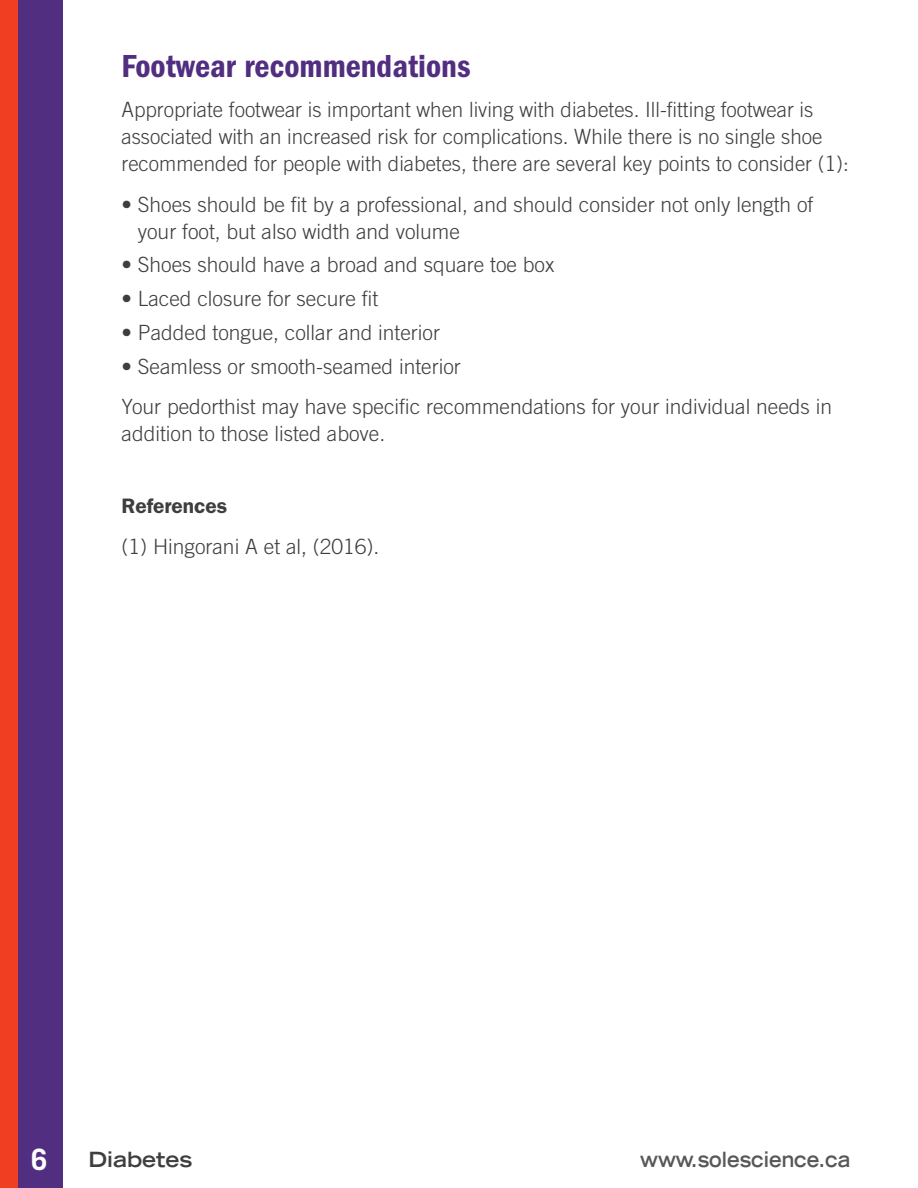
<style>
.page{position:relative;width:918px;height:1188px;background:#fff}
.page>*{position:absolute;margin:0;border:0;box-sizing:border-box;transform-origin:0 0}
.t1{font:33px "ITC Franklin Gothic Std Dm Cd";color:#522e81}
.t2{font:700 29.4px "Trade Gothic LT Std";color:#fff}
.Text{font:300 21px/27px "Trade Gothic LT Std";color:#3e3e3f}
.Bullets{font:300 21px "Trade Gothic LT Std";color:#3e3e3f}
.t3{font:700 expanded 21px "Trade Gothic LT Std";color:#57585a;scale:.9 1}
.t4{font:600 21px "ITC Franklin Gothic Std";color:#3e3e3f}
.t5{font:700 expanded 21px "Trade Gothic LT Std";color:#3e3e3f}
</style>
<div class="page">
<div style="left:0;top:0;width:63px;height:1188px;background:#522e81"></div>
<div style="left:0;top:0;width:18px;height:1188px;background:#ef3e22"></div>
<h1 class="t1" style="left:122px;top:47px;width:351px">Footwear recommendations</h1>
<p class="Text" style="left:122px;top:96px;width:729px">Appropriate footwear is important when living with diabetes. Ill-fitting footwear is associated with an increased risk for complications. While there is no single shoe recommended for people with diabetes, there are several key points to consider (1):</p>
<p class="Text" style="left:138px;top:190px;width:677px;text-indent:-16px">• Shoes should be fit by a professional, and should consider not only length of your foot, but also width and volume</p>
<p class="Bullets" style="left:122px;top:252px;width:434px">• Shoes should have a broad and square toe box</p>
<p class="Bullets" style="left:122px;top:286px;width:258px">• Laced closure for secure fit</p>
<p class="Bullets" style="left:122px;top:320px;width:320px">• Padded tongue, collar and interior</p>
<p class="Bullets" style="left:122px;top:354px;width:341px">• Seamless or smooth-seamed interior</p>
<p class="Text" style="left:122px;top:393px;width:712px">Your pedorthist may have specific recommendations for your individual needs in addition to those listed above.</p>
<h2 class="t4" style="left:122px;top:493px;width:107px">References</h2>
<p class="Text" style="left:122px;top:532px;width:259px">(1) Hingorani A et al, (2016).</p>
<h2 class="t2" style="left:31px;top:1142px;width:18px">6</h2>
<p class="t5" style="left:89px;top:1146px;width:105px">Diabetes</p>
<p class="t3" style="left:640px;top:1146px;width:235px">www.solescience.ca</p>
</div>
